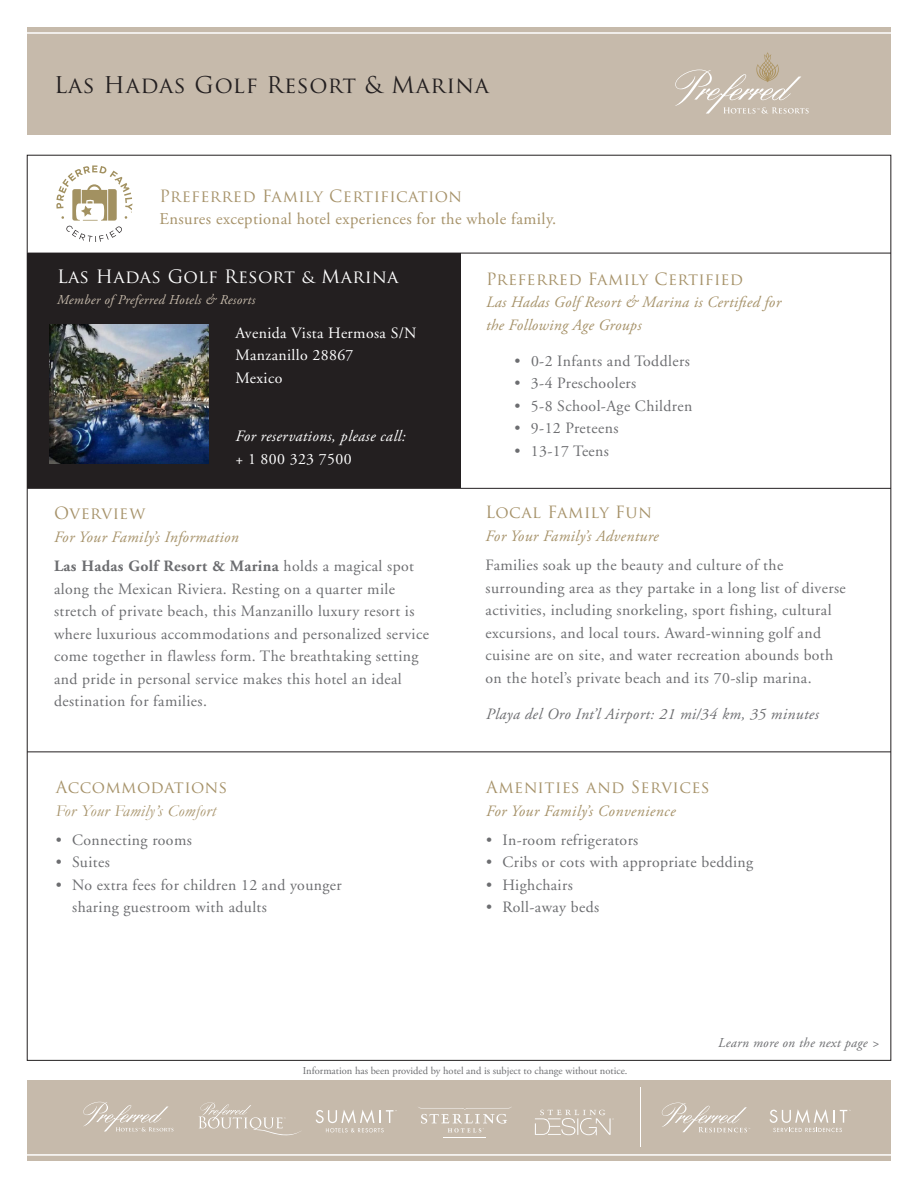
<style>
.page{position:relative;width:918px;height:1188px;background:#fff}
.page>*{position:absolute;margin:0;border:0;box-sizing:border-box;transform-origin:0 0}
.t1{font:22.5px "Trajan Pro";letter-spacing:.03em;color:#231f20}
.t2{font:18px "Trajan Pro";letter-spacing:.02em;color:#fff}
.t3{font:16.5px/22.5px "Adobe Garamond Pro";letter-spacing:.025em;color:#a69269}
.t4{font:16.5px "Trajan Pro";letter-spacing:.02em;color:#a69269}
.t5{font:italic 16.5px/22.5px "Garamond";letter-spacing:.03em;color:#a69269}
.t6{font:15.75px/22.5px "Adobe Garamond";letter-spacing:.025em;color:#6c6d70}
.t7{font:italic 15.75px/22.5px "Adobe Garamond Pro";letter-spacing:.02em;color:#a69269}
.t8{font:15.75px "Adobe Garamond";letter-spacing:.025em;color:#fff}
.t9{font:italic 15.75px "Adobe Garamond";letter-spacing:.025em;color:#6c6d70}
.t10{font:italic 15.75px "Adobe Garamond Pro";letter-spacing:.025em;color:#fff}
.t11{font:15.75px "Adobe Garamond Pro";letter-spacing:.025em;color:#fff}
.t12{font:italic 13.5px "Adobe Garamond Pro";letter-spacing:.025em;color:#c6baab}
.t13{font:italic 13.5px "Adobe Garamond Pro";letter-spacing:.025em;color:#6c6d70}
.t14{font:10.5px "Adobe Garamond Pro";color:#6c6d70}
.s1{font-family:"Trajan Pro"}
.s2{font-weight:700}
.s3{font-family:"Trajan Pro";font-style:normal}
</style>
<div class="page">
<div style="left:27px;top:253px;width:434px;height:235px;background:#231f20"></div>
<hr style="left:27px;top:253px;width:864px;height:1px;background:#231f20">
<div style="left:27px;top:1080px;width:864px;height:81px;background:#c6baab"></div>
<hr style="left:27px;top:488px;width:864px;height:1px;background:#231f20">
<img style="left:50px;top:324px;width:158px;height:140px">
<hr style="left:27px;top:1154px;width:865px;height:2px;background:#fff">
<div style="left:27px;top:27px;width:864px;height:108px;background:#c6baab"></div>
<hr style="left:27px;top:32px;width:865px;height:2px;background:#fff">
<hr style="left:27px;top:752px;width:864px;height:1px;background:#231f20">
<hr style="left:444px;top:1138px;width:42px;height:1px;background:#fff">
<svg style="left:418px;top:1107px;width:93px;height:26px"></svg>
<hr style="left:640px;top:1087px;width:1px;height:59px;background:#fff">
<svg style="left:770px;top:1109px;width:81px;height:23px"></svg>
<svg style="left:316px;top:1110px;width:81px;height:22px"></svg>
<svg style="left:199px;top:1102px;width:102px;height:34px"></svg>
<svg style="left:83px;top:1102px;width:90px;height:29px"></svg>
<svg style="left:662px;top:1103px;width:88px;height:29px"></svg>
<svg style="left:535px;top:1110px;width:79px;height:25px"></svg>
<svg style="left:675px;top:52px;width:134px;height:62px"></svg>
<svg style="left:56px;top:165px;width:76px;height:77px"></svg>
<p class="t1" style="left:54px;top:70px;width:436px">Las Hadas Golf Resort &amp; Marina</p>
<p class="t3" style="left:159px;top:186px;width:398px"><span class="s1">Preferred Family Certification<br></span>Ensures exceptional hotel experiences for the whole family.</p>
<p class="t2" style="left:57px;top:266px;width:343px">Las Hadas Golf Resort &amp; Marina</p>
<p class="t12" style="left:57px;top:292px;width:200px">Member of Preferred Hotels &amp; Resorts</p>
<p class="t8" style="left:235px;top:324px;width:183px">Avenida Vista Hermosa S/N</p>
<p class="t8" style="left:235px;top:347px;width:120px">Manzanillo 28867</p>
<p class="t8" style="left:235px;top:369px;width:48px">Mexico</p>
<p class="t10" style="left:235px;top:427px;width:172px">For reservations, please call:</p>
<p class="t11" style="left:235px;top:449px;width:118px">+ 1 800 323 7500</p>
<p class="t4" style="left:54px;top:503px;width:93px">Overview</p>
<p class="t7" style="left:54px;top:526px;width:186px">For Your Family’s Information</p>
<p class="t6" style="left:54px;top:555px;width:376px"><span class="s2">Las Hadas Golf Resort &amp; Marina</span> holds a magical spot along the Mexican Riviera. Resting on a quarter mile stretch of private beach, this Manzanillo luxury resort is where luxurious accommodations and personalized service come together in flawless form. The breathtaking setting and pride in personal service makes this hotel an ideal destination for families.</p>
<p class="t5" style="left:56px;top:776px;width:173px"><span class="s3">Accommodations<br></span>For Your Family’s Comfort</p>
<p class="t6" style="left:56px;top:829px;width:138px">• Connecting rooms</p>
<p class="t6" style="left:56px;top:851px;width:56px">• Suites</p>
<p class="t6" style="left:72px;top:874px;width:271px;text-indent:-16px">• No extra fees for children 12 and younger sharing guestroom with adults</p>
<p class="t4" style="left:486px;top:268px;width:259px">Preferred Family Certified</p>
<p class="t7" style="left:486px;top:291px;width:297px">Las Hadas Golf Resort &amp; Marina is Certified for the Following Age Groups</p>
<p class="t6" style="left:514px;top:350px;width:177px">• 0-2 Infants and Toddlers</p>
<p class="t6" style="left:514px;top:372px;width:123px">• 3-4 Preschoolers</p>
<p class="t6" style="left:514px;top:395px;width:179px">• 5-8 School-Age Children</p>
<p class="t6" style="left:514px;top:417px;width:105px">• 9-12 Preteens</p>
<p class="t6" style="left:514px;top:440px;width:96px">• 13-17 Teens</p>
<p class="t4" style="left:486px;top:502px;width:168px">Local Family Fun</p>
<p class="t7" style="left:486px;top:525px;width:175px">For Your Family’s Adventure</p>
<p class="t6" style="left:486px;top:554px;width:362px">Families soak up the beauty and culture of the surrounding area as they partake in a long list of diverse activities, including snorkeling, sport fishing, cultural excursions, and local tours. Award-winning golf and cuisine are on site, and water recreation abounds both on the hotel’s private beach and its 70-slip marina.</p>
<p class="t9" style="left:486px;top:705px;width:334px">Playa del Oro Int’l Airport: 21 mi/34 km, 35 minutes</p>
<p class="t4" style="left:486px;top:777px;width:225px">Amenities and Services</p>
<p class="t7" style="left:486px;top:800px;width:191px">For Your Family’s Convenience</p>
<p class="t6" style="left:486px;top:829px;width:154px">• In-room refrigerators</p>
<p class="t6" style="left:486px;top:851px;width:269px">• Cribs or cots with appropriate bedding</p>
<p class="t6" style="left:486px;top:874px;width:88px">• Highchairs</p>
<p class="t6" style="left:486px;top:896px;width:115px">• Roll-away beds</p>
<p class="t13" style="left:718px;top:1035px;width:163px">Learn more on the next page &gt;</p>
<p class="t14" style="left:303px;top:1064px;width:326px">Information has been provided by hotel and is subject to change without notice.</p>
</div>
